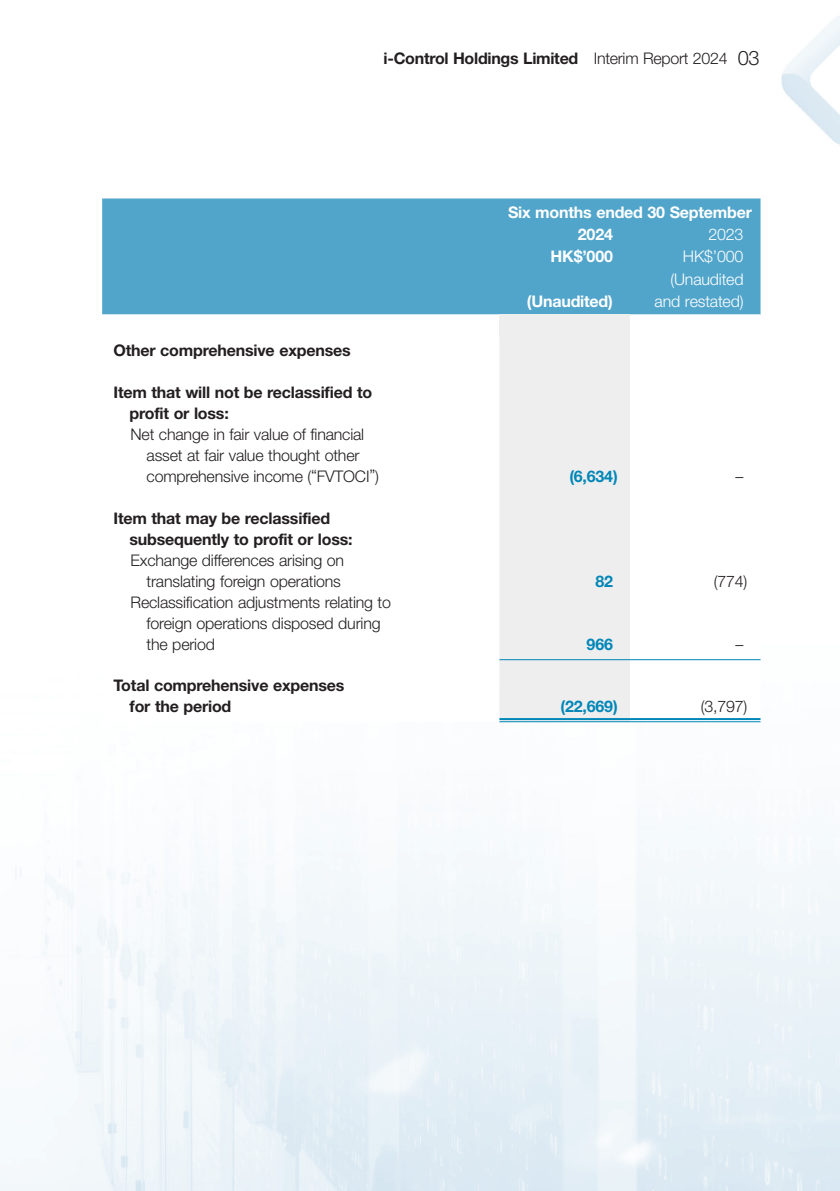
<style>
.page{position:relative;width:840px;height:1191px;background:#fff}
.page>*{position:absolute;margin:0;border:0;box-sizing:border-box;transform-origin:0 0}
.t1{font:300 16px/21px "Helvetica Neue LT Std";letter-spacing:-.01em;color:#231f20}
.t2{font:700 16px/21px "Helvetica Neue LT Std";letter-spacing:-.01em;color:#231f20}
.t3{font:700 16px/22px "Helvetica Neue LT Std";letter-spacing:-.01em;color:#fff}
.t4{font:300 16px/22px "Helvetica Neue LT Std";letter-spacing:-.01em;color:#fff;text-align:right}
.t5{font:700 16px "Helvetica Neue LT Std";letter-spacing:-.01em;color:#0086b7}
.s1{font-weight:300}
.s2{font-weight:300;font-size:20px}
</style>
<div class="page">
<img style="left:0;top:16px;width:839px;height:1175px">
<div style="left:102px;top:198px;width:658px;height:116px;background:#51a5cb"></div>
<svg style="left:102px;top:314px;width:658px;height:408px"></svg>
<div style="left:499px;top:314px;width:130px;height:22px;background:#eeeeef"></div>
<p class="t2" style="left:383px;top:47px;width:377px">i-Control Holdings Limited <span class="s1">Interim Report 2024</span> <span class="s2">03</span></p>
<p class="t3" style="left:577px;top:201px;width:175px;text-indent:-70px">Six months ended 30 September<br>2024</p>
<p class="t4" style="left:708px;top:223px;width:37px">2023</p>
<p class="t2" style="left:113px;top:339px;width:238px">Other comprehensive expenses</p>
<p class="t2" style="left:129px;top:381px;width:244px;text-indent:-16px">Item that will not be reclassified to profit or loss:</p>
<p class="t1" style="left:146px;top:423px;width:234px;text-indent:-16px">Net change in fair value of financial asset at fair value thought other comprehensive income (“FVTOCI”)</p>
<p class="t2" style="left:129px;top:507px;width:224px;text-indent:-16px">Item that may be reclassified subsequently to profit or loss:</p>
<p class="t1" style="left:130px;top:549px;width:215px;text-align:right">Exchange differences arising on translating foreign operations</p>
<p class="t1" style="left:146px;top:591px;width:246px;text-indent:-16px">Reclassification adjustments relating to foreign operations disposed during the period</p>
<p class="t2" style="left:129px;top:674px;width:216px;text-indent:-16px">Total comprehensive expenses for the period</p>
<p class="t3" style="left:550px;top:245px;width:64px">HK$’000</p>
<p class="t4" style="left:682px;top:245px;width:62px">HK$’000</p>
<p class="t3" style="left:526px;top:289px;width:88px">(Unaudited)</p>
<p class="t4" style="left:654px;top:267px;width:90px">(Unaudited and restated)</p>
<p class="t5" style="left:569px;top:466px;width:50px">(6,634)</p>
<p class="t1" style="left:735px;top:465px;width:9px">–</p>
<p class="t5" style="left:595px;top:571px;width:19px">82</p>
<p class="t1" style="left:713px;top:570px;width:35px">(774)</p>
<p class="t5" style="left:586px;top:634px;width:28px">966</p>
<p class="t1" style="left:735px;top:633px;width:9px">–</p>
<p class="t5" style="left:560px;top:696px;width:59px">(22,669)</p>
<p class="t1" style="left:700px;top:695px;width:48px">(3,797)</p>
</div>
